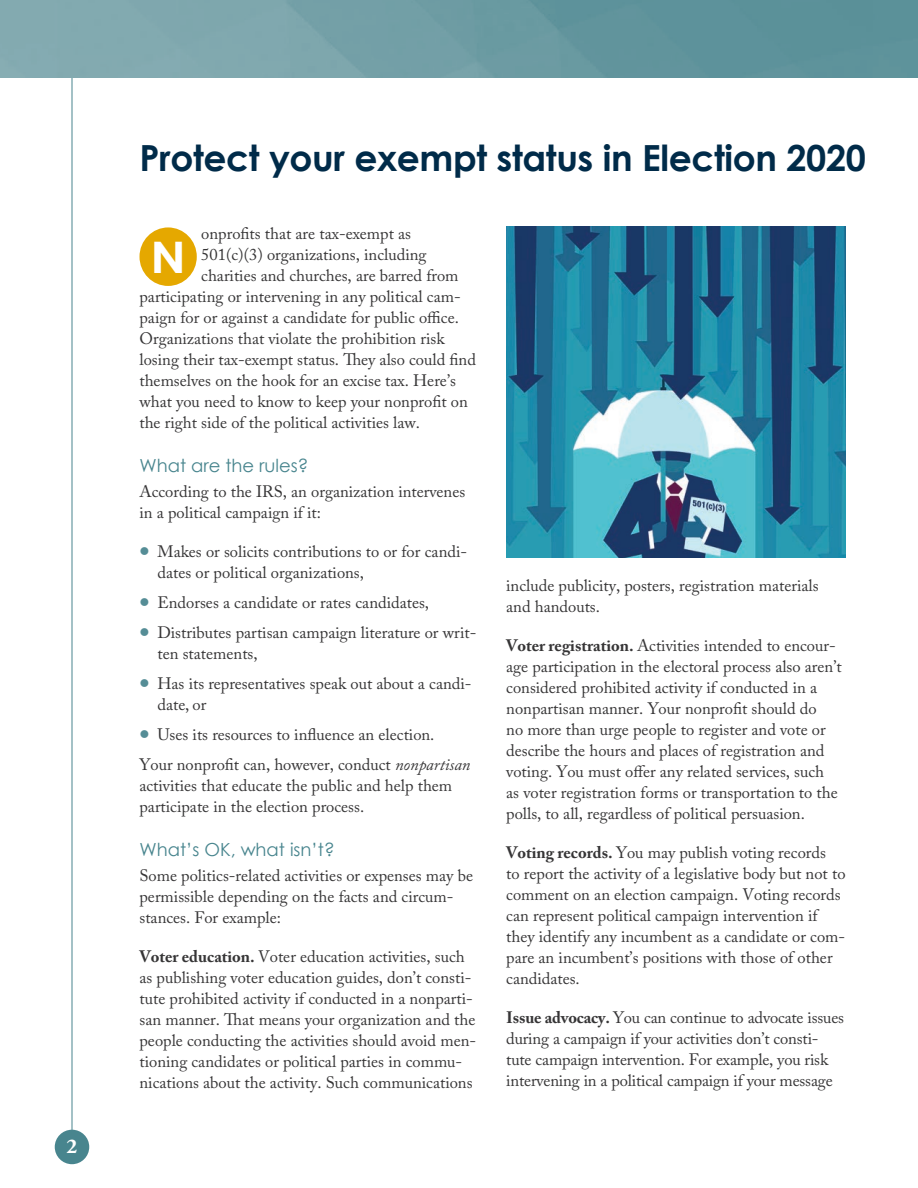
<style>
.page{position:relative;width:918px;height:1188px;background:#fff}
.page>*{position:absolute;margin:0;border:0;box-sizing:border-box;transform-origin:0 0}
.t1{font:700 43.5px "Century Gothic";color:#fff;scale:1.1 1}
.t2{font:700 36px "Century Gothic";letter-spacing:-.01em;color:#002b49}
.t3{font:700 21px "Adobe Garamond Pro";color:#fff}
.t4{font:18px "Century Gothic";color:#48858e}
.t5{font:16.5px/21px "Adobe Caslon Pro";color:#363536}
.s1{color:#558d96}
.s2{font-style:italic}
.s3{font-weight:700}
</style>
<div class="page">
<hr style="left:72px;top:78px;width:1px;height:1054px;background:#48858e">
<div style="left:55px;top:1130px;width:34px;height:34px;background:#48858e;border-radius:50%"></div>
<img style="left:0;top:0;width:918px;height:78px">
<div style="left:139px;top:227px;width:58px;height:59px;background:#e5a800;border-radius:50%"></div>
<img style="left:506px;top:227px;width:340px;height:331px">
<p class="t3" style="left:67px;top:1134px;width:12px">2</p>
<h2 class="t2" style="left:140px;top:135px;width:728px">Protect your exempt status in Election 2020</h2>
<p class="t5" style="left:201px;top:223px;width:211px">onprofits that are tax-exempt as</p>
<p class="t5" style="left:201px;top:244px;width:227px">501(c)(3) organizations, including</p>
<p class="t5" style="left:201px;top:265px;width:259px">charities and churches, are barred from</p>
<p class="t5" style="left:140px;top:286px;width:323px">participating or intervening in any political cam-</p>
<p class="t5" style="left:140px;top:307px;width:321px">paign for or against a candidate for public office.</p>
<p class="t5" style="left:140px;top:328px;width:307px">Organizations that violate the prohibition risk</p>
<p class="t5" style="left:140px;top:349px;width:338px">losing their tax-exempt status. They also could find</p>
<p class="t5" style="left:140px;top:370px;width:318px">themselves on the hook for an excise tax. Here’s</p>
<p class="t5" style="left:140px;top:391px;width:330px">what you need to know to keep your nonprofit on</p>
<p class="t5" style="left:140px;top:412px;width:282px">the right side of the political activities law.</p>
<p class="t4" style="left:140px;top:454px;width:171px">What are the rules?</p>
<p class="t5" style="left:140px;top:481px;width:327px">According to the IRS, an organization intervenes in a political campaign if it:</p>
<p class="t5" style="left:158px;top:541px;width:311px;text-indent:-18px"><span class="s1">●</span> Makes or solicits contributions to or for candi&shy;dates or political organizations,</p>
<p class="t5" style="left:140px;top:592px;width:291px"><span class="s1">●</span> Endorses a candidate or rates candidates,</p>
<p class="t5" style="left:158px;top:622px;width:320px;text-indent:-18px"><span class="s1">●</span> Distributes partisan campaign literature or writ&shy;ten statements,</p>
<p class="t5" style="left:158px;top:673px;width:316px;text-indent:-18px"><span class="s1">●</span> Has its representatives speak out about a candi&shy;date, or</p>
<p class="t5" style="left:139px;top:720px;width:333px;line-height:30px"><span class="s1">●</span> Uses its resources to influence an election.<br>Your nonprofit can, however, conduct <span class="s2">nonpartisan</span></p>
<p class="t5" style="left:139px;top:775px;width:314px">activities that educate the public and help them participate in the election process.</p>
<p class="t4" style="left:140px;top:838px;width:197px">What’s OK, what isn’t?</p>
<p class="t5" style="left:140px;top:865px;width:335px">Some politics-related activities or expenses may be permissible depending on the facts and circum&shy;stances. For example:</p>
<p class="t5" style="left:140px;top:946px;width:338px"><span class="s3">Voter education.</span> Voter education activities, such as publishing voter education guides, don’t consti&shy;tute prohibited activity if conducted in a nonparti&shy;san manner. That means your organization and the people conducting the activities should avoid men&shy;tioning candidates or political parties in commu&shy;nications about the activity. Such communications</p>
<h1 class="t1" style="left:150px;top:230px;width:34px">N</h1>
<p class="t5" style="left:506px;top:575px;width:314px">include publicity, posters, registration materials and handouts.</p>
<p class="t5" style="left:506px;top:635px;width:337px"><span class="s3">Voter registration.</span> Activities intended to encour&shy;age participation in the electoral process also aren’t considered prohibited activity if conducted in a nonpartisan manner. Your nonprofit should do<br>no more than urge people to register and vote or describe the hours and places of registration and voting. You must offer any related services, such<br>as voter registration forms or transportation to the polls, to all, regardless of political persuasion.</p>
<p class="t5" style="left:506px;top:842px;width:341px"><span class="s3">Voting records.</span> You may publish voting records<br>to report the activity of a legislative body but not to comment on an election campaign. Voting records can represent political campaign intervention if they identify any incumbent as a candidate or com&shy;pare an incumbent’s positions with those of other candidates.</p>
<p class="t5" style="left:506px;top:1007px;width:339px"><span class="s3">Issue advocacy.</span> You can continue to advocate issues during a campaign if your activities don’t consti&shy;tute campaign intervention. For example, you risk intervening in a political campaign if your message</p>
</div>
